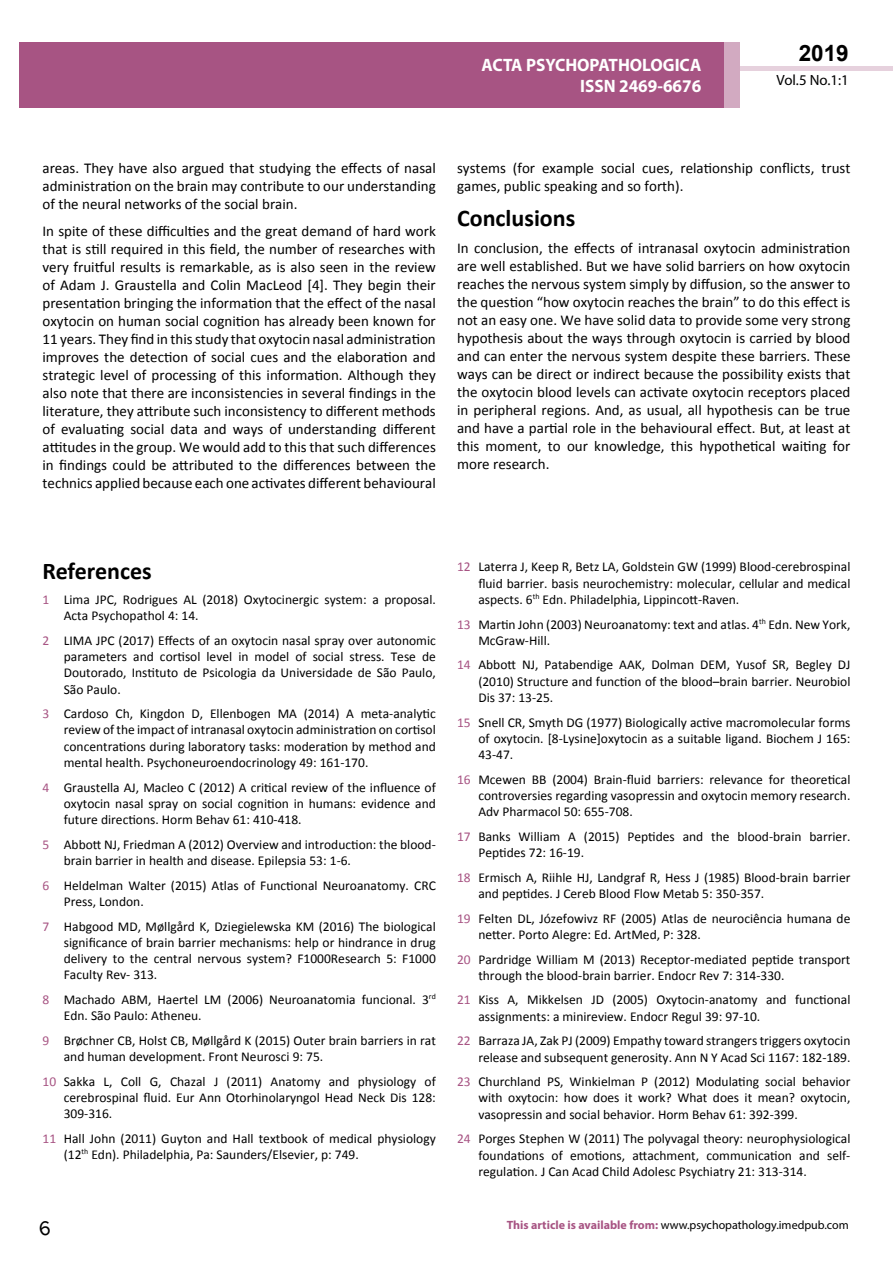
<style>
.page{position:relative;width:893px;height:1263px;background:#fff}
.page>*{position:absolute;margin:0;border:0;box-sizing:border-box;transform-origin:0 0}
.t1{font:25.5px "Tunga";color:#000}
.t2{font:700 24px "Calibri";color:#000}
.t3{font:700 22.5px "Arial";color:#000}
.t4{font:700 18px/21.6px "Myriad Pro";color:#fff;text-align:right;scale:.96 1}
.t5{font:15px/18px "Calibri";color:#000;text-align:justify}
.t6{font:14.85px "Myriad Pro";color:#000}
.t7{font:13.5px/16.2px "Calibri";color:#000}
.t8{font:12px "Myriad Pro";color:#000}
.s1{color:#a75483}
.s2{font-weight:700;color:#a75483}
</style>
<div class="page">
<div style="left:722px;top:66px;width:171px;height:5px;background:#e6d1dd"></div>
<div style="left:19px;top:42px;width:706px;height:66px;background:#a75483"></div>
<div style="left:725px;top:43px;width:15px;height:65px;background:#d2aac1"></div>
<h3 class="t4" style="left:482px;top:53px;width:230px">ACTA PSYCHOPATHOLOGICA<br>ISSN 2469-6676</h3>
<h3 class="t3" style="left:799px;top:38px;width:52px">2019</h3>
<p class="t6" style="left:777px;top:71px;width:74px">Vol.5 No.1:1</p>
<p class="t5" style="left:43px;top:159px;width:395px">areas. They have also argued that studying the effects of nasal administration on the brain may contribute to our understanding of the neural networks of the social brain.</p>
<p class="t5" style="left:43px;top:222px;width:395px">In spite of these difficulties and the great demand of hard work that is still required in this field, the number of researches with very fruitful results is remarkable, as is also seen in the review of Adam J. Graustella and Colin MacLeod [4]. They begin their presentation bringing the information that the effect of the nasal oxytocin on human social cognition has already been known for 11 years. They find in this study that oxytocin nasal administration improves the detection of social cues and the elaboration and strategic level of processing of this information. Although they also note that there are inconsistencies in several findings in the literature, they attribute such inconsistency to different methods of evaluating social data and ways of understanding different attitudes in the group. We would add to this that such differences in findings could be attributed to the differences between the technics applied because each one activates different behavioural</p>
<p class="t5" style="left:457px;top:159px;width:395px">systems (for example social cues, relationship conflicts, trust games, public speaking and so forth).</p>
<h2 class="t2" style="left:457px;top:203px;width:120px">Conclusions</h2>
<p class="t5" style="left:457px;top:239px;width:395px">In conclusion, the effects of intranasal oxytocin administration are well established. But we have solid barriers on how oxytocin reaches the nervous system simply by diffusion, so the answer to the question “how oxytocin reaches the brain” to do this effect is not an easy one. We have solid data to provide some very strong hypothesis about the ways through oxytocin is carried by blood and can enter the nervous system despite these barriers. These ways can be direct or indirect because the possibility exists that the oxytocin blood levels can activate oxytocin receptors placed in peripheral regions. And, as usual, all hypothesis can be true and have a partial role in the behavioural effect. But, at least at this moment, to our knowledge, this hypothetical waiting for more research.</p>
<h2 class="t2" style="left:43px;top:556px;width:111px">References</h2>
<p class="t7" style="left:64px;top:591px;width:374px;text-indent:-21px"><span class="s1">1</span> Lima JPC, Rodrigues AL (2018) Oxytocinergic system: a proposal.<br>Acta Psychopathol 4: 14.</p>
<p class="t7" style="left:64px;top:632px;width:374px;text-align:justify;text-indent:-21px"><span class="s1">2</span> LIMA JPC (2017) Effects of an oxytocin nasal spray over autonomic parameters and cortisol level in model of social stress. Tese de Doutorado, Instituto de Psicologia da Universidade de São Paulo, São Paulo.</p>
<p class="t7" style="left:64px;top:706px;width:374px;text-align:justify;text-indent:-21px"><span class="s1">3</span> Cardoso Ch, Kingdon D, Ellenbogen MA (2014) A meta-analytic review of the impact of intranasal oxytocin administration on cortisol concentrations during laboratory tasks: moderation by method and mental health. Psychoneuroendocrinology 49: 161-170.</p>
<p class="t7" style="left:64px;top:779px;width:374px;text-align:justify;text-indent:-21px"><span class="s1">4</span> Graustella AJ, Macleo C (2012) A critical review of the influence of oxytocin nasal spray on social cognition in humans: evidence and future directions. Horm Behav 61: 410-418.</p>
<p class="t7" style="left:64px;top:836px;width:374px;text-indent:-21px"><span class="s1">5</span> Abbott NJ, Friedman A (2012) Overview and introduction: the blood&shy;brain barrier in health and disease. Epilepsia 53: 1-6.</p>
<p class="t7" style="left:64px;top:877px;width:374px;text-indent:-21px"><span class="s1">6</span> Heldelman Walter (2015) Atlas of Functional Neuroanatomy. CRC<br>Press, London.</p>
<p class="t7" style="left:64px;top:918px;width:374px;text-align:justify;text-indent:-21px"><span class="s1">7</span> Habgood MD, Møllgård K, Dziegielewska KM (2016) The biological significance of brain barrier mechanisms: help or hindrance in drug delivery to the central nervous system? F1000Research 5: F1000<br>Faculty Rev- 313.</p>
<p class="t7" style="left:64px;top:991px;width:374px;text-indent:-21px"><span class="s1">8</span> Machado ABM, Haertel LM (2006) Neuroanatomia funcional. 3<sup>rd<br></sup>Edn. São Paulo: Atheneu.</p>
<p class="t7" style="left:64px;top:1032px;width:374px;text-indent:-21px"><span class="s1">9</span> Brøchner CB, Holst CB, Møllgård K (2015) Outer brain barriers in rat and human development. Front Neurosci 9: 75.</p>
<p class="t7" style="left:64px;top:1073px;width:374px;text-align:justify;text-indent:-21px"><span class="s1">10</span> Sakka L, Coll G, Chazal J (2011) Anatomy and physiology of cerebrospinal fluid. Eur Ann Otorhinolaryngol Head Neck Dis 128:<br>309-316.</p>
<p class="t7" style="left:64px;top:1130px;width:374px;text-indent:-21px"><span class="s1">11</span> Hall John (2011) Guyton and Hall textbook of medical physiology (12<sup>th</sup> Edn). Philadelphia, Pa: Saunders/Elsevier, p: 749.</p>
<p class="t7" style="left:478px;top:559px;width:374px;text-align:justify;text-indent:-21px"><span class="s1">12</span> Laterra J, Keep R, Betz LA, Goldstein GW (1999) Blood-cerebrospinal fluid barrier. basis neurochemistry: molecular, cellular and medical aspects. 6<sup>th</sup> Edn. Philadelphia, Lippincott-Raven.</p>
<p class="t7" style="left:478px;top:616px;width:374px;text-indent:-21px"><span class="s1">13</span> Martin John (2003) Neuroanatomy: text and atlas. 4<sup>th</sup> Edn. New York,<br>McGraw-Hill.</p>
<p class="t7" style="left:478px;top:657px;width:374px;text-align:justify;text-indent:-21px"><span class="s1">14</span> Abbott NJ, Patabendige AAK, Dolman DEM, Yusof SR, Begley DJ (2010) Structure and function of the blood–brain barrier. Neurobiol Dis 37: 13-25.</p>
<p class="t7" style="left:478px;top:714px;width:374px;text-align:justify;text-indent:-21px"><span class="s1">15</span> Snell CR, Smyth DG (1977) Biologically active macromolecular forms of oxytocin. [8-Lysine]oxytocin as a suitable ligand. Biochem J 165:<br>43-47.</p>
<p class="t7" style="left:478px;top:771px;width:374px;text-align:justify;text-indent:-21px"><span class="s1">16</span> Mcewen BB (2004) Brain-fluid barriers: relevance for theoretical controversies regarding vasopressin and oxytocin memory research.<br>Adv Pharmacol 50: 655-708.</p>
<p class="t7" style="left:478px;top:828px;width:374px;text-indent:-21px"><span class="s1">17</span> Banks William A (2015) Peptides and the blood-brain barrier.<br>Peptides 72: 16-19.</p>
<p class="t7" style="left:478px;top:869px;width:374px;text-indent:-21px"><span class="s1">18</span> Ermisch A, Riihle HJ, Landgraf R, Hess J (1985) Blood-brain barrier and peptides. J Cereb Blood Flow Metab 5: 350-357.</p>
<p class="t7" style="left:478px;top:910px;width:374px;text-indent:-21px"><span class="s1">19</span> Felten DL, Józefowivz RF (2005) Atlas de neurociência humana de netter. Porto Alegre: Ed. ArtMed, P: 328.</p>
<p class="t7" style="left:478px;top:951px;width:374px;text-indent:-21px"><span class="s1">20</span> Pardridge William M (2013) Receptor-mediated peptide transport through the blood-brain barrier. Endocr Rev 7: 314-330.</p>
<p class="t7" style="left:478px;top:992px;width:374px;text-indent:-21px"><span class="s1">21</span> Kiss A, Mikkelsen JD (2005) Oxytocin-anatomy and functional assignments: a minireview. Endocr Regul 39: 97-10.</p>
<p class="t7" style="left:457px;top:1033px;width:395px;text-align:right"><span class="s1">22</span> Barraza JA, Zak PJ (2009) Empathy toward strangers triggers oxytocin release and subsequent generosity. Ann N Y Acad Sci 1167: 182-189.</p>
<p class="t7" style="left:478px;top:1074px;width:374px;text-align:justify;text-indent:-21px"><span class="s1">23</span> Churchland PS, Winkielman P (2012) Modulating social behavior with oxytocin: how does it work? What does it mean? oxytocin, vasopressin and social behavior. Horm Behav 61: 392-399.</p>
<p class="t7" style="left:478px;top:1131px;width:374px;text-align:justify;text-indent:-21px"><span class="s1">24</span> Porges Stephen W (2011) The polyvagal theory: neurophysiological foundations of emotions, attachment, communication and self&shy;regulation. J Can Acad Child Adolesc Psychiatry 21: 313-314.</p>
<h1 class="t1" style="left:39px;top:1211px;width:14px">6</h1>
<p class="t8" style="left:507px;top:1218px;width:343px"><span class="s2">This article is available from:</span> www.psychopathology.imedpub.com</p>
</div>
